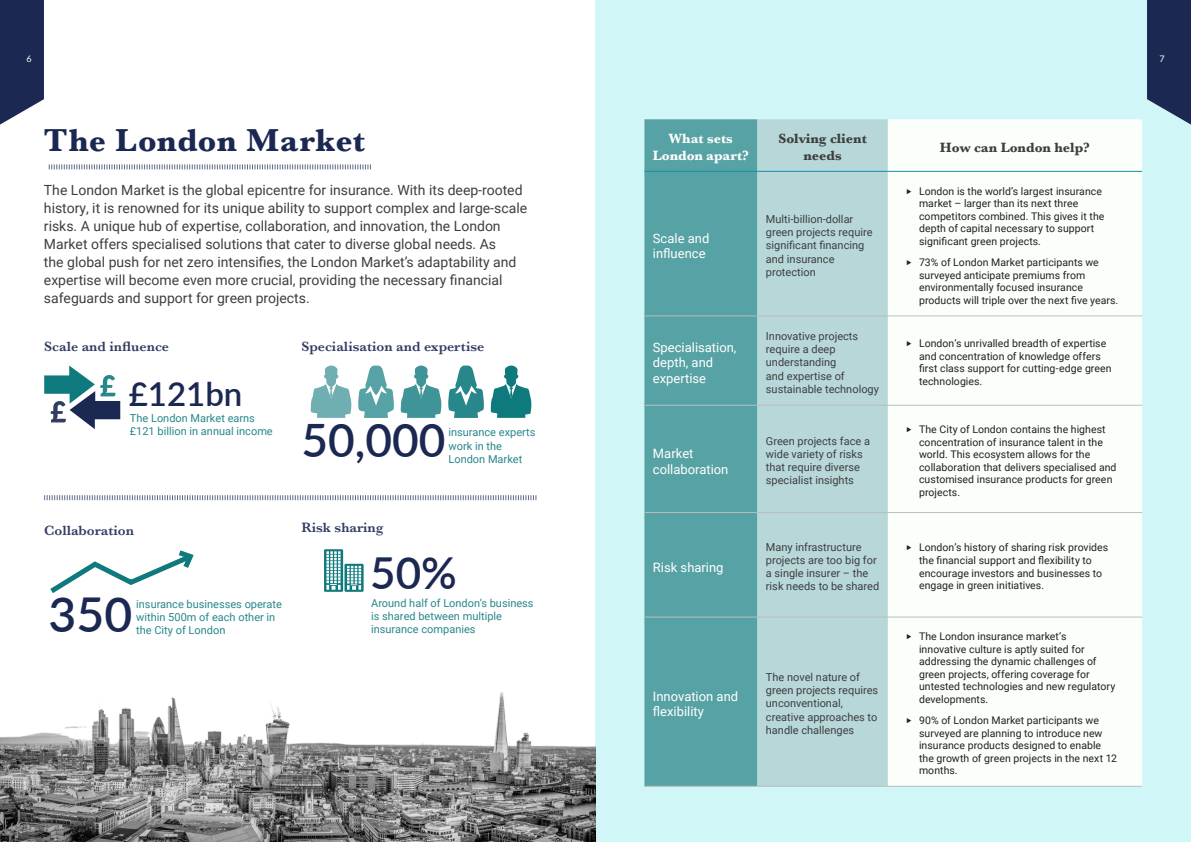
<style>
.page{position:relative;width:1191px;height:842px;background:#fff}
.page>*{position:absolute;margin:0;border:0;box-sizing:border-box;transform-origin:0 0}
.t1{font:600 48px "Lato";color:#1b2852}
.t2{font:600 46px "Lato";color:#1b2852}
.t3{font:600 44px "Lato";color:#1b2852}
.t4{font:700 33px "Baskerville";letter-spacing:.01em;color:#1b2852}
.t5{font:600 33px "Lato";color:#1b2852}
.t6{font:14px/18px "Roboto";color:#3e3e3f}
.t7{font:600 14px "Baskerville";color:#323d63}
.t8{font:700 14px/16.8px "Baskerville";color:#3e3e3f;text-align:center}
.t9{font:700 14px/16.8px "Baskerville";color:#fff;text-align:center}
.t10{font:13px/15.6px "Roboto";color:#fff}
.t11{font:11px/13.2px "Roboto";color:#3e3e3f}
.t12{font:11px/13.2px "Roboto";color:#27878a}
.t13{font:10.5px/12.6px "Roboto";letter-spacing:.005em;color:#231f20}
.t14{font:9px "Lato";color:#fff}
</style>
<div class="page">
<div style="left:595px;top:0;width:596px;height:842px;background:#d1f6f8"></div>
<svg style="left:1147px;top:0;width:44px;height:125px"></svg>
<img style="left:0;top:2px;width:595px;height:840px">
<svg style="left:45px;top:546px;width:152px;height:52px"></svg>
<svg style="left:44px;top:365px;width:76px;height:64px"></svg>
<svg style="left:324px;top:549px;width:39px;height:43px"></svg>
<svg style="left:310px;top:365px;width:41px;height:53px"></svg>
<svg style="left:447px;top:365px;width:84px;height:53px"></svg>
<svg style="left:357px;top:365px;width:84px;height:53px"></svg>
<svg style="left:49px;top:164px;width:322px;height:5px"></svg>
<svg style="left:44px;top:495px;width:492px;height:5px"></svg>
<div style="left:644px;top:119px;width:113px;height:667px;background:#57a2a4"></div>
<div style="left:757px;top:119px;width:131px;height:667px;background:#b7d7d8"></div>
<div style="left:888px;top:119px;width:254px;height:667px;background:#fafffa"></div>
<hr style="left:644px;top:316px;width:113px;height:1px;background:#bcbdc0">
<hr style="left:757px;top:316px;width:131px;height:1px;background:#bcbdc0">
<hr style="left:888px;top:316px;width:254px;height:1px;background:#bcbdc0">
<hr style="left:644px;top:405px;width:113px;height:1px;background:#bcbdc0">
<hr style="left:757px;top:405px;width:131px;height:1px;background:#bcbdc0">
<hr style="left:888px;top:405px;width:254px;height:1px;background:#bcbdc0">
<hr style="left:644px;top:512px;width:113px;height:1px;background:#bcbdc0">
<hr style="left:757px;top:512px;width:131px;height:1px;background:#bcbdc0">
<hr style="left:888px;top:512px;width:254px;height:1px;background:#bcbdc0">
<hr style="left:644px;top:617px;width:113px;height:1px;background:#bcbdc0">
<hr style="left:757px;top:617px;width:131px;height:1px;background:#bcbdc0">
<hr style="left:888px;top:617px;width:254px;height:1px;background:#bcbdc0">
<hr style="left:644px;top:786px;width:113px;height:1px;background:#bcbdc0">
<hr style="left:757px;top:786px;width:131px;height:1px;background:#bcbdc0">
<hr style="left:888px;top:786px;width:254px;height:1px;background:#bcbdc0">
<hr style="left:644px;top:171px;width:113px;height:1px;background:#148ea8">
<hr style="left:757px;top:171px;width:131px;height:1px;background:#148ea8">
<hr style="left:888px;top:171px;width:254px;height:1px;background:#148ea8">
<p class="t14" style="left:26px;top:53px;width:7px">6</p>
<p class="t14" style="left:1159px;top:53px;width:7px">7</p>
<h3 class="t4" style="left:44px;top:129px;width:322px">The London Market</h3>
<p class="t6" style="left:44px;top:182px;width:485px">The London Market is the global epicentre for insurance. With its deep-rooted history, it is renowned for its unique ability to support complex and large-scale risks. A unique hub of expertise, collaboration, and innovation, the London Market offers specialised solutions that cater to diverse global needs. As<br>the global push for net zero intensifies, the London Market’s adaptability and expertise will become even more crucial, providing the necessary financial safeguards and support for green projects.</p>
<h3 class="t7" style="left:44px;top:337px;width:126px">Scale and influence</h3>
<h3 class="t7" style="left:301px;top:341px;width:184px">Specialisation and expertise</h3>
<h3 class="t5" style="left:129px;top:381px;width:115px">£121bn</h3>
<p class="t12" style="left:130px;top:412px;width:144px">The London Market earns £121 billion in annual income</p>
<h2 class="t2" style="left:301px;top:423px;width:145px">50,000</h2>
<p class="t12" style="left:448px;top:426px;width:88px">insurance experts work in the</p>
<p class="t12" style="left:448px;top:453px;width:75px">London Market</p>
<h3 class="t7" style="left:44px;top:524px;width:91px">Collaboration</h3>
<h3 class="t7" style="left:301px;top:521px;width:83px">Risk sharing</h3>
<h1 class="t1" style="left:49px;top:596px;width:85px">350</h1>
<p class="t12" style="left:136px;top:598px;width:147px">insurance businesses operate within 500m of each other in</p>
<p class="t12" style="left:136px;top:624px;width:91px">the City of London</p>
<h3 class="t3" style="left:370px;top:556px;width:88px">50%</h3>
<p class="t12" style="left:371px;top:597px;width:164px">Around half of London’s business is shared between multiple insurance companies</p>
<h3 class="t9" style="left:653px;top:132px;width:97px">What sets<br>London apart?</h3>
<h3 class="t8" style="left:778px;top:132px;width:90px">Solving client needs</h3>
<h3 class="t8" style="left:940px;top:140px;width:151px">How can London help?</h3>
<p class="t10" style="left:653px;top:231px;width:58px">Scale and influence</p>
<p class="t11" style="left:766px;top:213px;width:108px">Multi-billion-dollar green projects require significant financing and insurance protection</p>
<p class="t13" style="left:919px;top:184px;width:187px;text-indent:-13px">‣ London is the world’s largest insurance market – larger than its next three competitors combined. This gives it the depth of capital necessary to support significant green projects.</p>
<p class="t13" style="left:919px;top:256px;width:201px;text-indent:-13px">‣ 73% of London Market participants we surveyed anticipate premiums from environmentally focused insurance products will triple over the next five years.</p>
<p class="t10" style="left:653px;top:340px;width:85px">Specialisation, depth, and expertise</p>
<p class="t11" style="left:766px;top:330px;width:115px">Innovative projects require a deep understanding<br>and expertise of sustainable technology</p>
<p class="t13" style="left:919px;top:337px;width:194px;text-indent:-13px">‣ London’s unrivalled breadth of expertise and concentration of knowledge offers first class support for cutting-edge green technologies.</p>
<p class="t10" style="left:653px;top:446px;width:77px">Market collaboration</p>
<p class="t11" style="left:766px;top:435px;width:106px">Green projects face a wide variety of risks that require diverse specialist insights</p>
<p class="t13" style="left:919px;top:422px;width:199px;text-indent:-13px">‣ The City of London contains the highest concentration of insurance talent in the world. This ecosystem allows for the collaboration that delivers specialised and customised insurance products for green projects.</p>
<p class="t10" style="left:653px;top:560px;width:72px">Risk sharing</p>
<p class="t10" style="left:653px;top:689px;width:87px">Innovation and flexibility</p>
<p class="t11" style="left:766px;top:541px;width:115px">Many infrastructure projects are too big for a single insurer – the risk needs to be shared</p>
<p class="t13" style="left:919px;top:541px;width:191px;text-indent:-13px">‣ London’s history of sharing risk provides the financial support and flexibility to encourage investors and businesses to engage in green initiatives.</p>
<p class="t11" style="left:766px;top:671px;width:114px">The novel nature of green projects requires unconventional, creative approaches to handle challenges</p>
<p class="t13" style="left:919px;top:629px;width:198px;text-indent:-13px">‣ The London insurance market’s innovative culture is aptly suited for addressing the dynamic challenges of green projects, offering coverage for untested technologies and new regulatory developments.</p>
<p class="t13" style="left:919px;top:714px;width:199px;text-indent:-13px">‣ 90% of London Market participants we surveyed are planning to introduce new insurance products designed to enable the growth of green projects in the next 12 months.</p>
</div>
